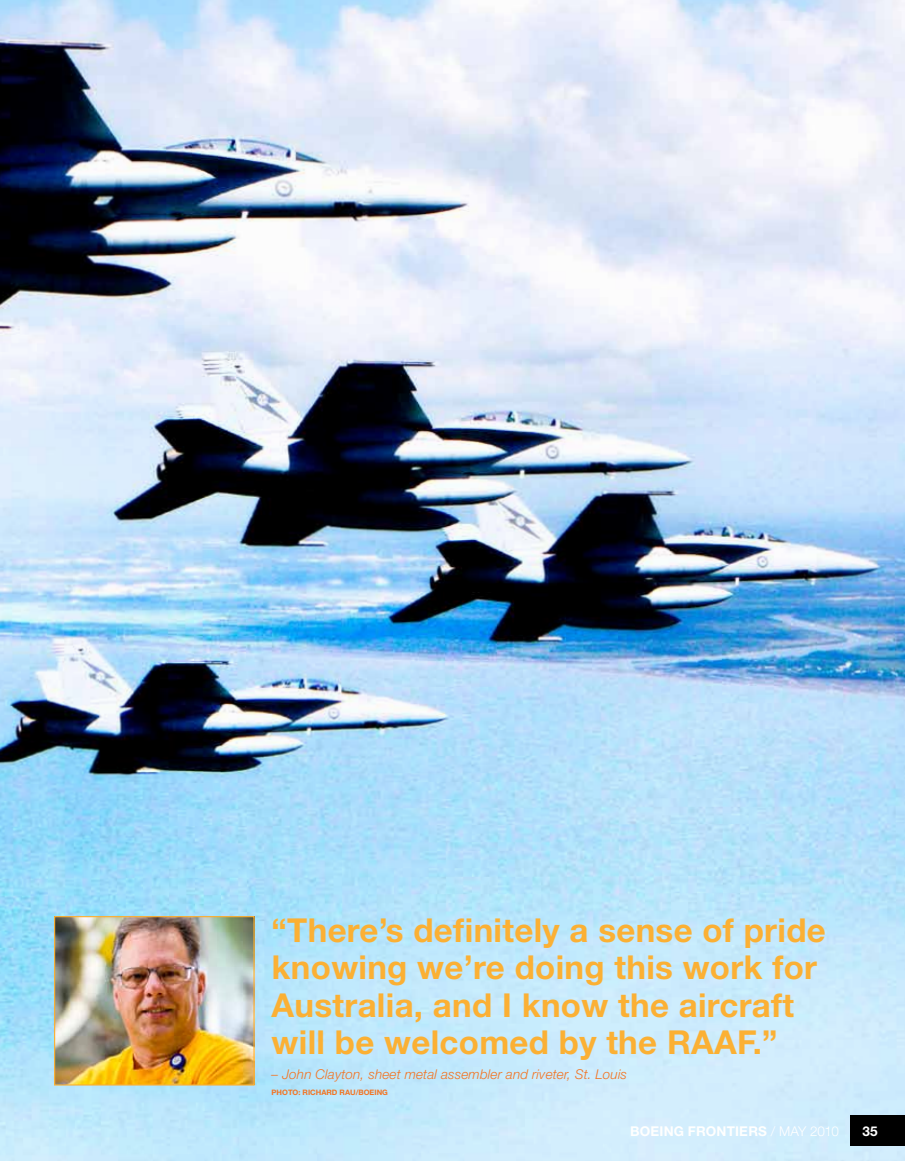
<style>
.page{position:relative;width:905px;height:1161px;background:#fff}
.page>*{position:absolute;margin:0;border:0;box-sizing:border-box;transform-origin:0 0}
.t1{font:700 33px/37.5px "Helvetica Neue";letter-spacing:.01em;color:#fbb034}
.t2{font:italic 300 13.5px "Helvetica Neue";letter-spacing:.01em;color:#f37321}
.t3{font:700 13.5px "Helvetica Neue";letter-spacing:.015em;color:#fff}
.t4{font:700 7.5px "Helvetica Neue";color:#f37321}
.s1{font-weight:300}
</style>
<div class="page">
<img style="left:0;top:0;width:904px;height:1161px">
<div style="left:850px;top:1116px;width:54px;height:30px;background:#000"></div>
<img style="left:56px;top:918px;width:197px;height:166px">
<div style="left:54px;top:916px;width:201px;height:170px;border:1px solid #fbb034"></div>
<p class="t1" style="left:272px;top:911px;width:555px">“There’s definitely a sense of pride knowing we’re doing this work for Australia, and I know the aircraft will be welcomed by the RAAF.”</p>
<p class="t2" style="left:272px;top:1066px;width:357px">– John Clayton, sheet metal assembler and riveter, St. Louis</p>
<p class="t4" style="left:272px;top:1088px;width:43px">PHOTO: Richard</p>
<p class="t4" style="left:339px;top:1088px;width:30px">Rau/Boeing</p>
<p class="t3" style="left:630px;top:1123px;width:210px">BOEING FRONTIERS <span class="s1">/ MAY 2010</span></p>
<p class="t3" style="left:862px;top:1123px;width:17px">35</p>
</div>
